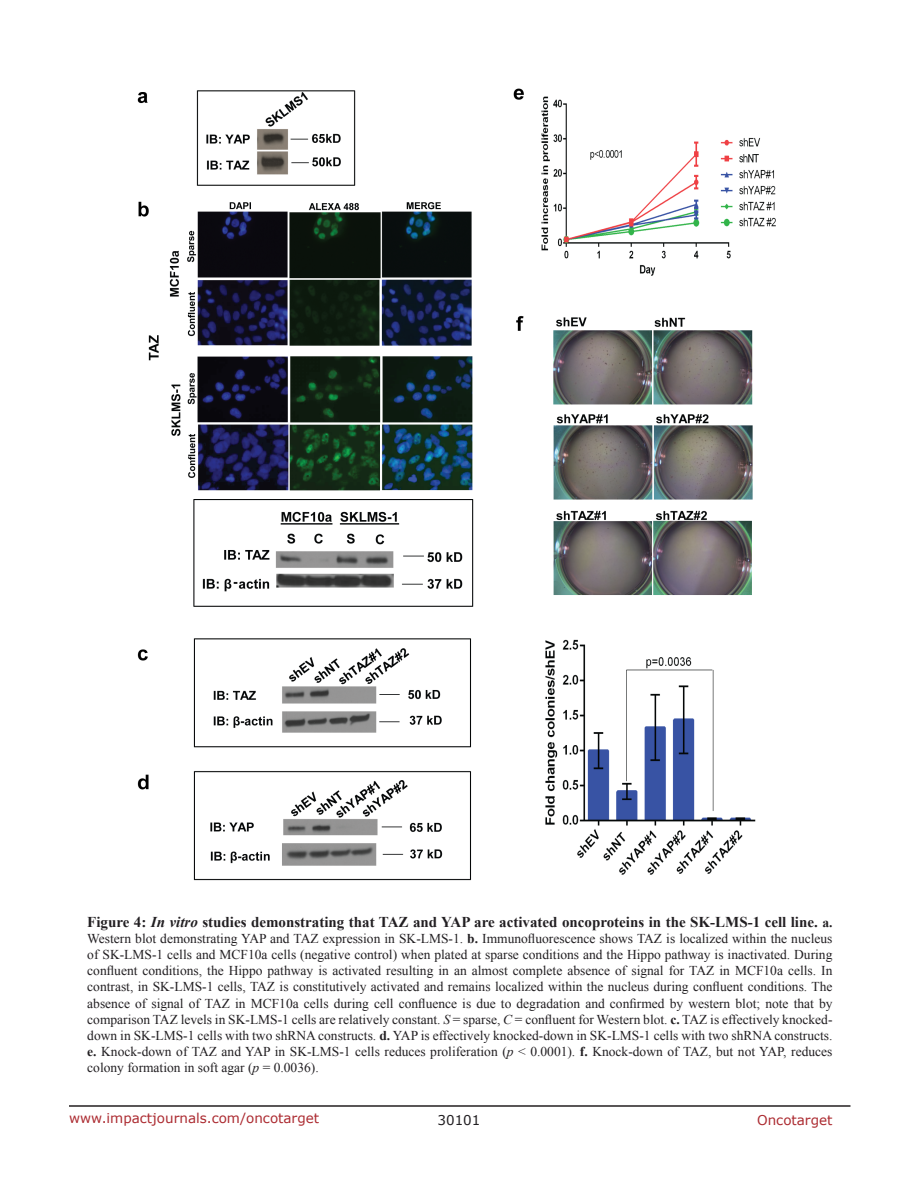
<style>
.page{position:relative;width:918px;height:1188px;background:#fff}
.page>*{position:absolute;margin:0;border:0;box-sizing:border-box;transform-origin:0 0}
.FigureText{font:700 15px "Times New Roman";color:#221f22}
.FigureText-2{font:13.5px/16.2px "Times New Roman";color:#221f22;text-align:justify}
.t1{font:13.5px "Verdana";color:#ac2b31}
.t2{font:13.5px "Verdana";color:#221f22}
.s1{font-style:italic}
.s2{font-size:13.5px}
.s3{font-weight:700}
</style>
<div class="page">
<hr style="left:69px;top:1105px;width:781px;height:2px;background:#231f20">
<img style="left:137px;top:88px;width:639px;height:793px">
<p class="FigureText" style="left:87px;top:911px;width:747px">Figure 4: <span class="s1">In vitro</span> studies demonstrating that TAZ and YAP are activated oncoproteins in the SK-LMS-1 cell line. <span class="s2">a.</span></p>
<p class="FigureText-2" style="left:87px;top:930px;width:747px">Western blot demonstrating YAP and TAZ expression in SK-LMS-1. <span class="s3">b.</span> Immunofluorescence shows TAZ is localized within the nucleus of SK-LMS-1 cells and MCF10a cells (negative control) when plated at sparse conditions and the Hippo pathway is inactivated. During confluent conditions, the Hippo pathway is activated resulting in an almost complete absence of signal for TAZ in MCF10a cells. In contrast, in SK-LMS-1 cells, TAZ is constitutively activated and remains localized within the nucleus during confluent conditions. The absence of signal of TAZ in MCF10a cells during cell confluence is due to degradation and confirmed by western blot; note that by comparison TAZ levels in SK-LMS-1 cells are relatively constant. <span class="s1">S</span> = sparse, <span class="s1">C</span> = confluent for Western blot. <span class="s3">c.</span> TAZ is effectively knocked&shy;down in SK-LMS-1 cells with two shRNA constructs. <span class="s3">d.</span> YAP is effectively knocked-down in SK-LMS-1 cells with two shRNA constructs. <span class="s3">e.</span> Knock-down of TAZ and YAP in SK-LMS-1 cells reduces proliferation (<span class="s1">p</span> &lt; 0.0001). <span class="s3">f.</span> Knock-down of TAZ, but not YAP, reduces colony formation in soft agar (<span class="s1">p</span> = 0.0036).</p>
<p class="t1" style="left:69px;top:1109px;width:252px">www.impactjournals.com/oncotarget</p>
<p class="t2" style="left:438px;top:1111px;width:44px">30101</p>
<p class="t1" style="left:757px;top:1111px;width:77px">Oncotarget</p>
</div>
